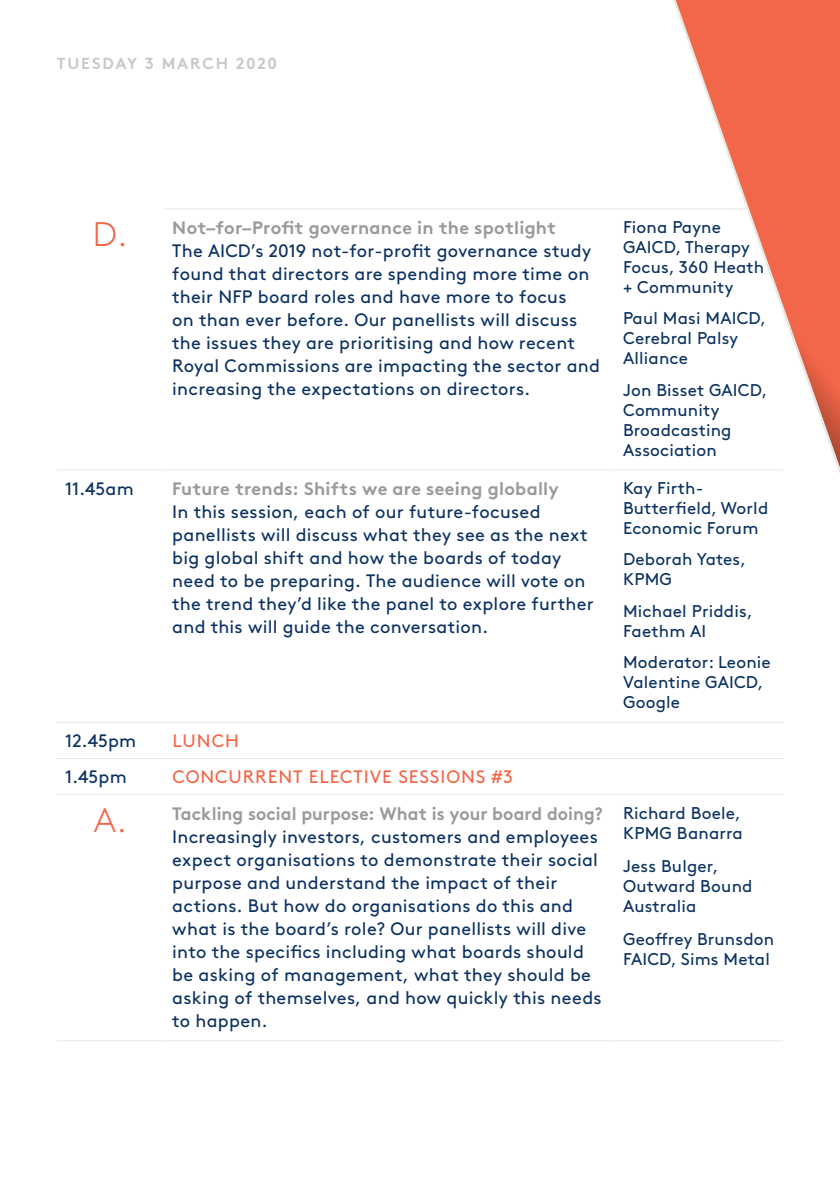
<style>
.page{position:relative;width:840px;height:1191px;background:#fff}
.page>*{position:absolute;margin:0;border:0;box-sizing:border-box;transform-origin:0 0}
.t1{font:18px/23px "Brown Std";letter-spacing:.015em;color:#0c3262}
.t2{font:700 18px/36.2px "Brown Std";letter-spacing:.01em;color:#999b9a}
.t3{font:18px "Brown Std";letter-spacing:.05em;color:#f26649}
.t4{font:17px/20px "Brown Std";letter-spacing:.01em;color:#0c3262}
.t5{font:700 16px "Brown Std";letter-spacing:.105em;color:#c9cac6}
.s1{font-weight:300;font-size:34px;color:#f26649}
.s2{font-weight:700;color:#999b9a}
.s3{font-weight:400;color:#f26649}
</style>
<div class="page">
<hr style="left:57px;top:469px;width:107px;height:1px;background:#e8e8e2">
<hr style="left:164px;top:469px;width:450px;height:1px;background:#e8e8e2">
<hr style="left:614px;top:208px;width:168px;height:1px;background:#e8e8e2">
<hr style="left:614px;top:469px;width:168px;height:1px;background:#e8e8e2">
<hr style="left:614px;top:722px;width:168px;height:1px;background:#e8e8e2">
<hr style="left:57px;top:722px;width:107px;height:1px;background:#e8e8e2">
<hr style="left:164px;top:722px;width:450px;height:1px;background:#e8e8e2">
<hr style="left:57px;top:758px;width:107px;height:1px;background:#e8e8e2">
<hr style="left:164px;top:758px;width:450px;height:1px;background:#e8e8e2">
<hr style="left:614px;top:758px;width:168px;height:1px;background:#e8e8e2">
<hr style="left:57px;top:794px;width:107px;height:1px;background:#e8e8e2">
<hr style="left:57px;top:1040px;width:107px;height:1px;background:#e8e8e2">
<hr style="left:164px;top:208px;width:450px;height:1px;background:#e8e8e2">
<hr style="left:164px;top:794px;width:450px;height:1px;background:#e8e8e2">
<hr style="left:614px;top:794px;width:168px;height:1px;background:#e8e8e2">
<hr style="left:164px;top:1040px;width:450px;height:1px;background:#e8e8e2">
<hr style="left:614px;top:1040px;width:168px;height:1px;background:#e8e8e2">
<svg style="left:651px;top:0;width:188px;height:795px"></svg>
<p class="t5" style="left:57px;top:53px;width:222px">TUESDAY 3 MARCH 2020</p>
<p class="t1" style="left:172px;top:216px;width:429px;text-indent:-79px"><span class="s1">D.</span> <span class="s2">Not–for–Profit governance in the spotlight<br></span>The AICD’s 2019 not-for-profit governance study found that directors are spending more time on their NFP board roles and have more to focus<br>on than ever before. Our panellists will discuss the issues they are prioritising and how recent Royal Commissions are impacting the sector and increasing the expectations on directors.</p>
<p class="t4" style="left:622px;top:217px;width:143px">Fiona Payne<br>GAICD, Therapy<br>Focus, 360 Heath + Community</p>
<p class="t4" style="left:622px;top:308px;width:145px">Paul Masi MAICD,<br>Cerebral Palsy<br>Alliance</p>
<p class="t4" style="left:622px;top:380px;width:146px">Jon Bisset GAICD,<br>Community<br>Broadcasting<br>Association</p>
<p class="t1" style="left:65px;top:477px;width:70px">11.45am</p>
<p class="t2" style="left:172px;top:470px;width:388px">Future trends: Shifts we are seeing globally</p>
<p class="t1" style="left:172px;top:500px;width:423px">In this session, each of our future-focused panellists will discuss what they see as the next big global shift and how the boards of today need to be preparing. The audience will vote on the trend they’d like the panel to explore further and this will guide the conversation.</p>
<p class="t1" style="left:65px;top:729px;width:72px">12.45pm</p>
<p class="t3" style="left:172px;top:730px;width:68px">LUNCH</p>
<p class="t1" style="left:65px;top:765px;width:63px">1.45pm</p>
<p class="t2" style="left:94px;top:759px;width:510px;text-indent:78px"><span class="s3">CONCURRENT ELECTIVE SESSIONS #3<br></span><span class="s1">A.</span> Tackling social purpose: What is your board doing?</p>
<p class="t1" style="left:172px;top:825px;width:430px">Increasingly investors, customers and employees expect organisations to demonstrate their social purpose and understand the impact of their actions. But how do organisations do this and what is the board’s role? Our panellists will dive into the specifics including what boards should be asking of management, what they should be asking of themselves, and how quickly this needs to happen.</p>
<p class="t4" style="left:622px;top:478px;width:147px">Kay Firth-<br>Butterfield, World<br>Economic Forum</p>
<p class="t4" style="left:622px;top:549px;width:125px">Deborah Yates,<br>KPMG</p>
<p class="t4" style="left:622px;top:601px;width:131px">Michael Priddis,<br>Faethm AI</p>
<p class="t4" style="left:622px;top:652px;width:149px">Moderator: Leonie<br>Valentine GAICD,<br>Google</p>
<p class="t4" style="left:622px;top:803px;width:121px">Richard Boele,<br>KPMG Banarra</p>
<p class="t4" style="left:622px;top:856px;width:131px">Jess Bulger,<br>Outward Bound<br>Australia</p>
<p class="t4" style="left:622px;top:929px;width:152px">Geoffrey Brunsdon<br>FAICD, Sims Metal</p>
</div>
